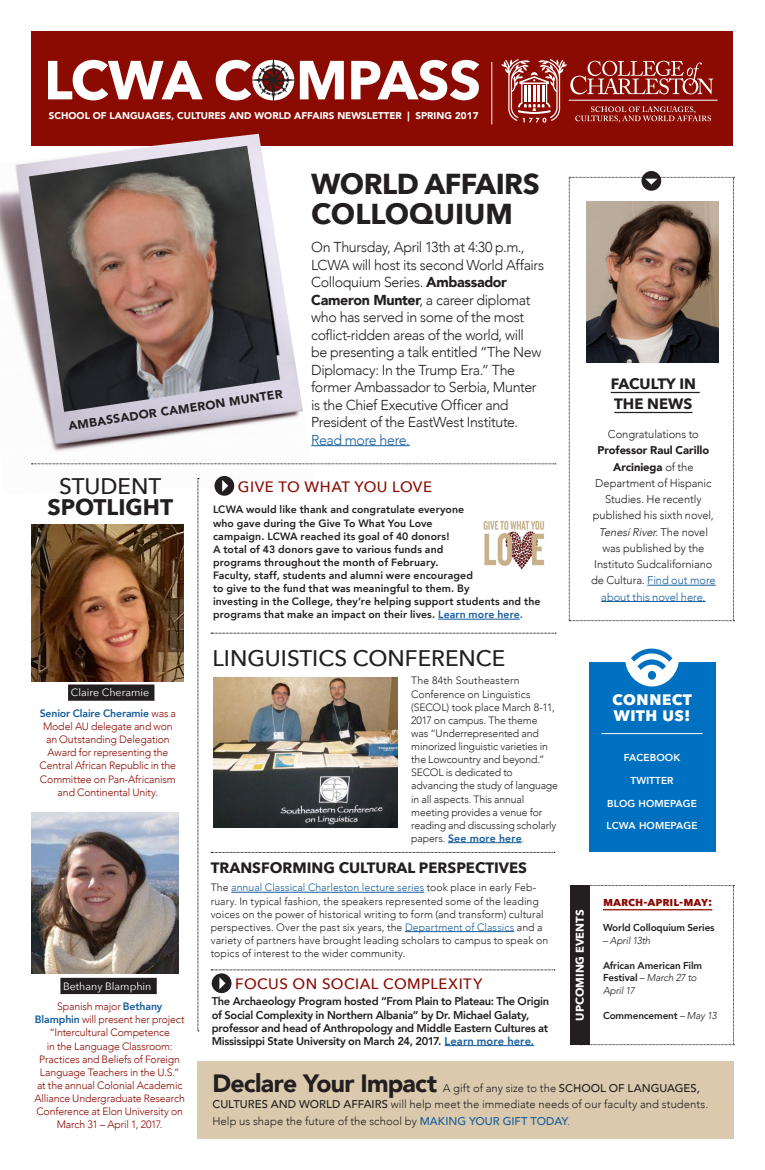
<style>
.page{position:relative;width:765px;height:1170px;background:#fff}
.page>*{position:absolute;margin:0;border:0;box-sizing:border-box;transform-origin:0 0}
.t1{font:700 54.38px "Avenir Next";letter-spacing:-.01em;color:#fff}
.t2{font:700 28.75px/30px "Avenir Next";letter-spacing:-.02em;color:#231f20}
.t3{font:900 25px "Avenir";letter-spacing:-.03em;color:#231f20}
.t4{font:500 22.5px "Avenir Next";color:#231f20}
.t5{font:700 22.5px/21.2px "Avenir Next";color:#231f20;text-align:center}
.t6{font:700 19px/15.6px "Avenir Next";color:#fff}
.t7{font:700 15px/20px "Avenir Next";color:#231f20}
.t8{font:500 15px "Avenir Next";letter-spacing:.03em;color:#8b0a02}
.t9{font:300 14.38px/17.5px "Avenir";letter-spacing:-.03em;color:#231f20}
.t10{font:700 12.5px "Avenir Next";color:#8b0a02}
.t11{font:900 12.12px "Avenir";color:#231f20}
.t12{font:300 11.25px/16.2px "Avenir";letter-spacing:-.005em;color:#231f20;text-align:center}
.t13{font:800 11.25px/13.1px "Avenir";letter-spacing:-.025em;color:#231f20}
.t14{font:700 11.25px "Avenir Next";color:#fff}
.t15{font:300 10.62px/13.1px "Avenir";color:#231f20}
.t16{font:300 10.62px/13.1px "Avenir";letter-spacing:-.015em;color:#8b0a02;text-align:center}
.t17{font:800 10.62px/13.1px "Avenir";letter-spacing:.01em;color:#231f20}
.t18{font:10.62px "Avenir Next";color:#fff}
.t19{font:800 10px/12.5px "Avenir";letter-spacing:-.01em;color:#231f20}
.t20{font:800 10px "Avenir";letter-spacing:.01em;color:#fff}
.t21{font:italic 300 10px "Avenir";letter-spacing:-.015em;color:#231f20}
.t22{font:900 9.75px "Avenir";color:#fff}
.s1{font-weight:900}
.s2{color:#175d9e}
.s3{font-weight:500}
.s4{font-weight:800;color:#175d9e}
.s5{font-style:italic}
.s6{font-weight:400;font-style:normal}
.s7{font-weight:400}
.s8{font-weight:300;font-style:italic}
.s9{font-weight:500;color:#175d9e}
</style>
<div class="page">
<hr style="left:448px;top:842px;width:74px;height:1px;background:#175d9e">
<div style="left:589px;top:662px;width:126px;height:190px;background:#0070c0"></div>
<div style="left:625px;top:628px;width:54px;height:58px;background:#fff;border-radius:50%"></div>
<div style="left:648px;top:671px;width:8px;height:9px;background:#0070c0;border-radius:50%"></div>
<svg style="left:631px;top:648px;width:41px;height:22px"></svg>
<hr style="left:601px;top:733px;width:102px;height:1px;background:#fff">
<div style="left:32px;top:31px;width:701px;height:115px;background:#8b0a02"></div>
<img style="left:0;top:134px;width:315px;height:360px">
<svg style="left:198px;top:478px;width:1px;height:554px"></svg>
<svg style="left:32px;top:464px;width:524px;height:1px"></svg>
<svg style="left:211px;top:633px;width:345px;height:1px"></svg>
<svg style="left:211px;top:852px;width:344px;height:1px"></svg>
<svg style="left:211px;top:970px;width:344px;height:1px"></svg>
<hr style="left:311px;top:445px;width:99px;height:1px;background:#175d9e">
<img style="left:214px;top:678px;width:184px;height:150px">
<hr style="left:491px;top:62px;width:1px;height:63px;background:#fff">
<hr style="left:445px;top:1045px;width:89px;height:1px;background:#175d9e">
<div style="left:212px;top:973px;width:19px;height:20px;background:#231f20;border-radius:50%"></div>
<svg style="left:219px;top:977px;width:6px;height:12px"></svg>
<svg style="left:590px;top:885px;width:144px;height:160px"></svg>
<div style="left:642px;top:171px;width:19px;height:20px;background:#231f20;border-radius:50%"></div>
<svg style="left:569px;top:177px;width:165px;height:444px"></svg>
<hr style="left:438px;top:619px;width:82px;height:1px;background:#175d9e">
<div style="left:198px;top:1061px;width:536px;height:78px;background:#dac9ad"></div>
<div style="left:570px;top:885px;width:20px;height:160px;background:#231f20"></div>
<hr style="left:603px;top:909px;width:109px;height:1px;background:#8b0a02">
<img style="left:29px;top:146px;width:251px;height:266px">
<hr style="left:231px;top:892px;width:193px;height:1px;background:#175d9e">
<hr style="left:405px;top:931px;width:109px;height:1px;background:#175d9e">
<hr style="left:569px;top:100px;width:149px;height:1px;background:#fff">
<svg style="left:501px;top:59px;width:212px;height:64px"></svg>
<svg style="left:251px;top:58px;width:44px;height:44px"></svg>
<img style="left:31px;top:813px;width:148px;height:160px">
<img style="left:32px;top:525px;width:152px;height:157px">
<div style="left:68px;top:685px;width:86px;height:16px;background:#231f20"></div>
<img style="left:586px;top:201px;width:132px;height:162px">
<div style="left:215px;top:476px;width:19px;height:20px;background:#231f20;border-radius:50%"></div>
<svg style="left:222px;top:480px;width:6px;height:12px"></svg>
<img style="left:483px;top:520px;width:62px;height:50px">
<div style="left:60px;top:978px;width:97px;height:16px;background:#231f20"></div>
<p class="t1" style="left:44px;top:33px;width:439px">LCWA COMPASS</p>
<p class="t22" style="left:49px;top:107px;width:431px">SCHOOL OF LANGUAGES, CULTURES AND WORLD AFFAIRS NEWSLETTER | SPRING 2017</p>
<p class="t11" style="left:67px;top:416px;width:218px;rotate:-9deg">AMBASSADOR CAMERON MUNTER</p>
<p class="t2" style="left:311px;top:168px;width:230px">WORLD AFFAIRS<br>COLLOQUIUM</p>
<p class="t9" style="left:311px;top:238px;width:234px">On Thursday, April 13th at 4:30 p.m., LCWA will host its second World Affairs Colloquium Series. <span class="s1">Ambassador Cameron Munter</span>, a career diplomat who has served in some of the most coflict-ridden areas of the world, will<br>be presenting a talk entitled “The New Diplomacy: In the Trump Era.” The former Ambassador to Serbia, Munter is the Chief Executive Officer and President of the EastWest Institute.<br><span class="s2">Read more here.</span></p>
<p class="t5" style="left:47px;top:475px;width:127px"><span class="s3">STUDENT<br></span>SPOTLIGHT</p>
<p class="t18" style="left:71px;top:684px;width:80px">Claire Cheramie</p>
<p class="t16" style="left:40px;top:707px;width:138px"><span class="s4">Senior Claire Cheramie</span> was a<br>Model AU delegate and won an Outstanding Delegation<br>Award for representing the<br>Central African Republic in the<br>Committee on Pan-Africanism and Continental Unity.</p>
<p class="t8" style="left:238px;top:474px;width:196px">GIVE TO WHAT YOU LOVE</p>
<p class="t17" style="left:213px;top:503px;width:329px">LCWA would like thank and congratulate everyone<br>who gave during the Give To What You Love<br>campaign. LCWA reached its goal of 40 donors!<br>A total of 43 donors gave to various funds and<br>programs throughout the month of February.<br>Faculty, staff, students and alumni were encouraged<br>to give to the fund that was meaningful to them. By<br>investing in the College, they’re helping support students and the programs that make an impact on their lives. <span class="s2">Learn more here.</span></p>
<p class="t4" style="left:212px;top:639px;width:294px">LINGUISTICS CONFERENCE</p>
<p class="t15" style="left:411px;top:674px;width:148px">The 84th Southeastern<br>Conference on Linguistics (SECOL) took place March 8-11,<br>2017 on campus. The theme<br>was “Underrepresented and minorized linguistic varieties in the Lowcountry and beyond.”<br>SECOL is dedicated to advancing the study of language in all aspects. This annual meeting provides a venue for reading and discussing scholarly papers. <span class="s4">See more here</span><span class="s2">.</span></p>
<p class="t7" style="left:611px;top:373px;width:87px">FACULTY IN<br>THE NEWS</p>
<p class="t12" style="left:591px;top:426px;width:126px">Congratulations to<br><span class="s1">Professor Raul Carillo<br>Arciniega</span> of the<br>Department of Hispanic<br>Studies. He recently published his sixth novel,<br><span class="s5">TenesíRiver</span>. T h e n ove l was published by the<br>Instituto Sudcaliforniano de Cultura. <span class="s2">Find out more about this novel here.</span></p>
<p class="t6" style="left:612px;top:690px;width:81px">connect with us!</p>
<p class="t20" style="left:624px;top:750px;width:58px">FACEBOOK</p>
<p class="t20" style="left:631px;top:772px;width:45px">TWITTER</p>
<p class="t20" style="left:607px;top:795px;width:91px">BLOG HOMEPAGE</p>
<p class="t20" style="left:607px;top:818px;width:92px">LCWA HOMEPAGE</p>
<p class="t18" style="left:63px;top:977px;width:90px">Bethany Blamphin</p>
<p class="t16" style="left:34px;top:1000px;width:152px">Spanish major <span class="s4">Bethany<br>Blamphin</span> will present her project “Intercultural Competence<br>in the Language Classroom:<br>Practices and Beliefs of Foreign<br>Language Teachers in the U.S.” at the annual Colonial Academic<br>Alliance Undergraduate Research<br>Conference at Elon University on<br>March 31 – April 1, 2017.</p>
<p class="t7" style="left:211px;top:858px;width:318px">TRANSFORMING CULTURAL PERSPECTIVES</p>
<p class="t15" style="left:211px;top:881px;width:339px">The <span class="s2">annual Classical Charleston lecture series</span> took place in early Feb&shy;ruary. In typical fashion, the speakers represented some of the leading voices on the power of historical writing to form (and transform) cultural perspectives. Over the past six years, the <span class="s2">Department of Classics</span> and a variety of partners have brought leading scholars to campus to speak on topics of interest to the wider community.</p>
<p class="t8" style="left:235px;top:971px;width:249px">FOCUS ON SOCIAL COMPLEXITY</p>
<p class="t13" style="left:212px;top:995px;width:339px">The Archaeology Program hosted “From Plain to Plateau: The Origin of Social Complexity in Northern Albania” by Dr. Michael Galaty, professor and head of Anthropology and Middle Eastern Cultures at Mississippi State University on March 24, 2017. <span class="s2">Learn more here.</span></p>
<p class="t14" style="left:570px;top:1021px;width:112px;rotate:-90deg">UPCOMING EVENTS</p>
<p class="t10" style="left:603px;top:891px;width:111px">march-april-may:</p>
<p class="t19" style="left:603px;top:921px;width:113px">World Colloquium Series</p>
<p class="t21" style="left:603px;top:934px;width:49px"><span class="s6">–</span> April 13th</p>
<p class="t19" style="left:603px;top:959px;width:101px">African American Film<br>Festival <span class="s7">–</span> <span class="s8">March 27 to<br>April 17</span></p>
<p class="t19" style="left:603px;top:1009px;width:115px">Commencement <span class="s7">–</span> <span class="s8">May 13</span></p>
<p class="t3" style="left:212px;top:1062px;width:226px">Declare Your Impact</p>
<p class="t12" style="left:212px;top:1080px;width:497px;text-align:left;text-indent:230px">A gift of any size to the <span class="s3">SCHOOL OF LANGUAGES,<br>CULTURES AND WORLD AFFAIRS</span> will help meet the immediate needs of our faculty and students.<br>Help us shape the future of the school by <span class="s9">MAKING YOUR GIFT TODAY</span><span class="s2">.</span></p>
</div>
